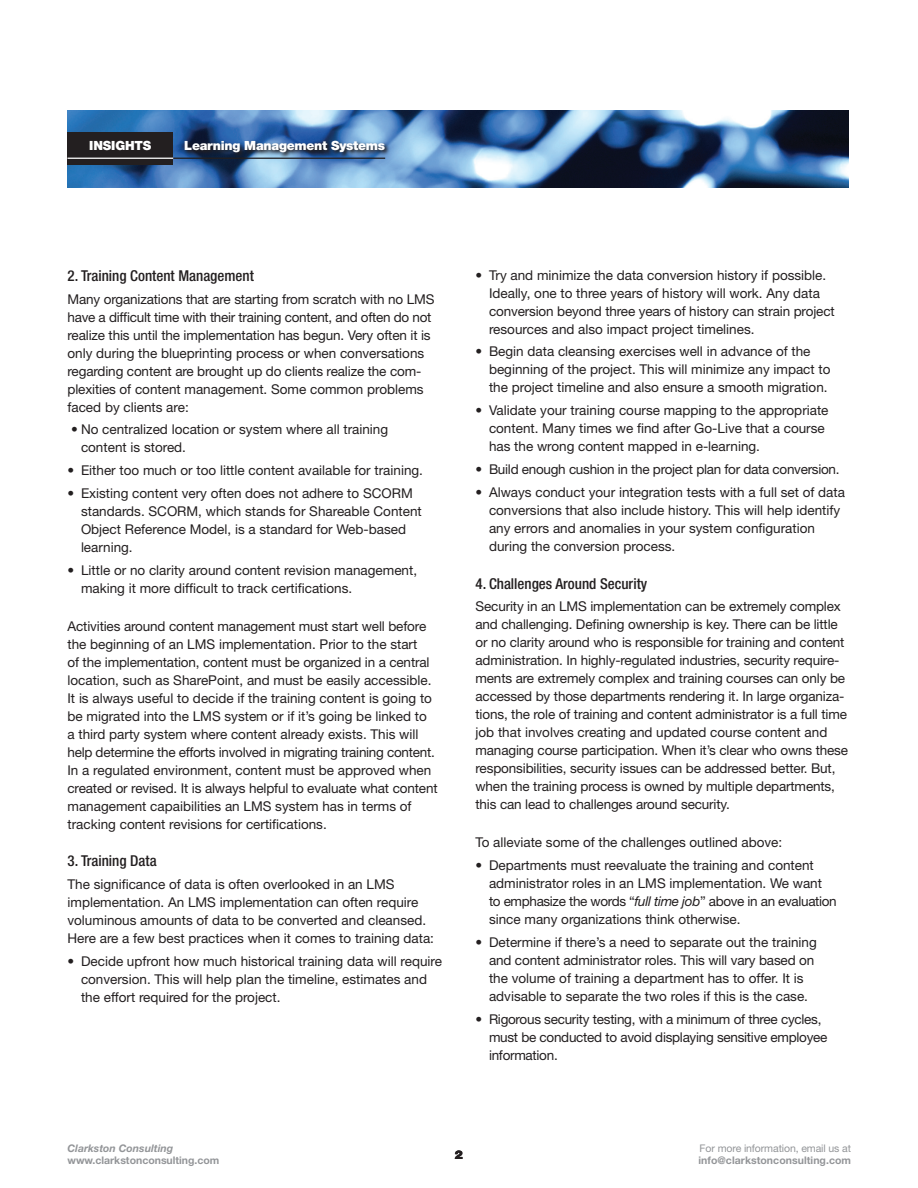
<style>
.page{position:relative;width:918px;height:1188px;background:#fff}
.page>*{position:absolute;margin:0;border:0;box-sizing:border-box;transform-origin:0 0}
.subhead{font:500 condensed 15px "Helvetica Neue LT Std";color:#231f20}
.body_copy{font:13.5px/18px "Helvetica Neue LT Std";letter-spacing:-.01em;color:#231f20}
.body_bullet{font:13.5px/18px "Helvetica Neue LT Std";color:#231f20}
.body_copy-pre_bullet{font:13.5px/18px "Helvetica Neue LT Std";color:#231f20}
.body_bullet-last{font:13.5px/18px "Helvetica Neue LT Std";color:#231f20}
.body_bullet-last-2{font:13.5px/18px "Helvetica Neue LT Std";letter-spacing:-.02em;color:#231f20}
.body_bullet-2{font:13.5px "Helvetica Neue LT Std";letter-spacing:-.02em;color:#231f20}
.t1{font:900 12.75px "Helvetica Neue LT Std";letter-spacing:-.02em;color:#fff}
.body_copy-pre_bullet-2{font:900 12px "Helvetica Neue LT Std";color:#231f20}
.t2{font:700 10.5px "Helvetica Neue LT Std";letter-spacing:.005em;color:#939598}
.t3{font:10.5px "Helvetica Neue LT Std";letter-spacing:-.01em;color:#939598}
.t4{font:italic 700 10.5px "Helvetica Neue LT Std";color:#939598}
.s1{font-style:italic}
</style>
<div class="page">
<img style="left:68px;top:110px;width:781px;height:77px">
<hr style="left:68px;top:158px;width:317px;height:1px;background:#231f20">
<div style="left:68px;top:132px;width:105px;height:33px;background:#231f20"></div>
<svg style="left:184px;top:140px;width:206px;height:19px"></svg>
<hr style="left:68px;top:158px;width:105px;height:1px;background:#fff">
<p class="t1" style="left:89px;top:138px;width:64px">INSIGHTS</p>
<p class="t1" style="left:184px;top:138px;width:202px">Learning Management Systems</p>
<p class="subhead" style="left:68px;top:266px;width:188px">2. Training Content Management</p>
<p class="body_copy-pre_bullet" style="left:68px;top:290px;width:369px">Many organizations that are starting from scratch with no LMS have a difficult time with their training content, and often do not realize this until the implementation has begun. Very often it is only during the blueprinting process or when conversations regarding content are brought up do clients realize the com&shy;plexities of content management. Some common problems faced by clients are:</p>
<p class="body_bullet" style="left:81px;top:420px;width:309px;text-indent:-10px">• No centralized location or system where all training content is stored.</p>
<p class="body_bullet" style="left:68px;top:461px;width:357px">• Either too much or too little content available for training.</p>
<p class="body_bullet" style="left:81px;top:484px;width:342px;text-indent:-14px">• Existing content very often does not adhere to SCORM standards. SCORM, which stands for Shareable Content Object Reference Model, is a standard for Web-based learning.</p>
<p class="body_bullet-last" style="left:81px;top:561px;width:338px;text-indent:-14px">• Little or no clarity around content revision management, making it more difficult to track certifications.</p>
<p class="body_copy" style="left:68px;top:617px;width:372px">Activities around content management must start well before the beginning of an LMS implementation. Prior to the start<br>of the implementation, content must be organized in a central location, such as SharePoint, and must be easily accessible.<br>It is always useful to decide if the training content is going to be migrated into the LMS system or if it’s going be linked to<br>a third party system where content already exists. This will help determine the efforts involved in migrating training content.<br>In a regulated environment, content must be approved when created or revised. It is always helpful to evaluate what content management capaibilities an LMS system has in terms of tracking content revisions for certifications.</p>
<p class="subhead" style="left:68px;top:852px;width:91px">3. Training Data</p>
<p class="body_copy-pre_bullet" style="left:68px;top:875px;width:368px">The significance of data is often overlooked in an LMS implementation. An LMS implementation can often require voluminous amounts of data to be converted and cleansed.<br>Here are a few best practices when it comes to training data:</p>
<p class="body_bullet" style="left:81px;top:952px;width:363px;text-indent:-14px">• Decide upfront how much historical training data will require conversion. This will help plan the timeline, estimates and the effort required for the project.</p>
<p class="body_bullet" style="left:489px;top:266px;width:347px;text-indent:-14px">• Try and minimize the data conversion history if possible.<br>Ideally, one to three years of history will work. Any data conversion beyond three years of history can strain project resources and also impact project timelines.</p>
<p class="body_bullet" style="left:489px;top:343px;width:343px;text-indent:-14px">• Begin data cleansing exercises well in advance of the beginning of the project. This will minimize any impact to the project timeline and also ensure a smooth migration.</p>
<p class="body_bullet" style="left:489px;top:401px;width:341px;text-indent:-14px">• Validate your training course mapping to the appropriate content. Many times we find after Go-Live that a course has the wrong content mapped in e-learning.</p>
<p class="body_bullet-2" style="left:476px;top:461px;width:366px">• Build enough cushion in the project plan for data conversion.</p>
<p class="body_bullet-last" style="left:489px;top:483px;width:358px;text-indent:-14px">• Always conduct your integration tests with a full set of data conversions that also include history. This will help identify any errors and anomalies in your system configuration during the conversion process.</p>
<p class="subhead" style="left:476px;top:574px;width:173px">4. Challenges Around Security</p>
<p class="body_copy" style="left:476px;top:597px;width:374px">Security in an LMS implementation can be extremely complex and challenging. Defining ownership is key. There can be little or no clarity around who is responsible for training and content administration. In highly-regulated industries, security require&shy;ments are extremely complex and training courses can only be accessed by those departments rendering it. In large organiza&shy;tions, the role of training and content administrator is a full time job that involves creating and updated course content and managing course participation. When it’s clear who owns these responsibilities, security issues can be addressed better. But, when the training process is owned by multiple departments, this can lead to challenges around security.</p>
<p class="body_copy-pre_bullet" style="left:476px;top:833px;width:308px">To alleviate some of the challenges outlined above:</p>
<p class="body_bullet" style="left:489px;top:856px;width:349px;text-indent:-14px">• Departments must reevaluate the training and content administrator roles in an LMS implementation. We want to emphasize the words “<span class="s1">full time job</span>” above in an evaluation since many organizations think otherwise.</p>
<p class="body_bullet" style="left:489px;top:933px;width:329px;text-indent:-14px">• Determine if there’s a need to separate out the training and content administrator roles. This will vary based on the volume of training a department has to offer. It is advisable to separate the two roles if this is the case.</p>
<p class="body_bullet-last-2" style="left:489px;top:1010px;width:340px;text-indent:-14px">• Rigorous security testing, with a minimum of three cycles, must be conducted to avoid displaying sensitive employee information.</p>
<p class="t4" style="left:68px;top:1141px;width:107px">Clarkston Consulting</p>
<p class="t2" style="left:68px;top:1154px;width:153px">www.clarkstonconsulting.com</p>
<p class="body_copy-pre_bullet-2" style="left:455px;top:1147px;width:10px">2</p>
<p class="t3" style="left:700px;top:1142px;width:153px">For more information, email us at</p>
<p class="t2" style="left:698px;top:1154px;width:154px">info@clarkstonconsulting.com</p>
</div>
